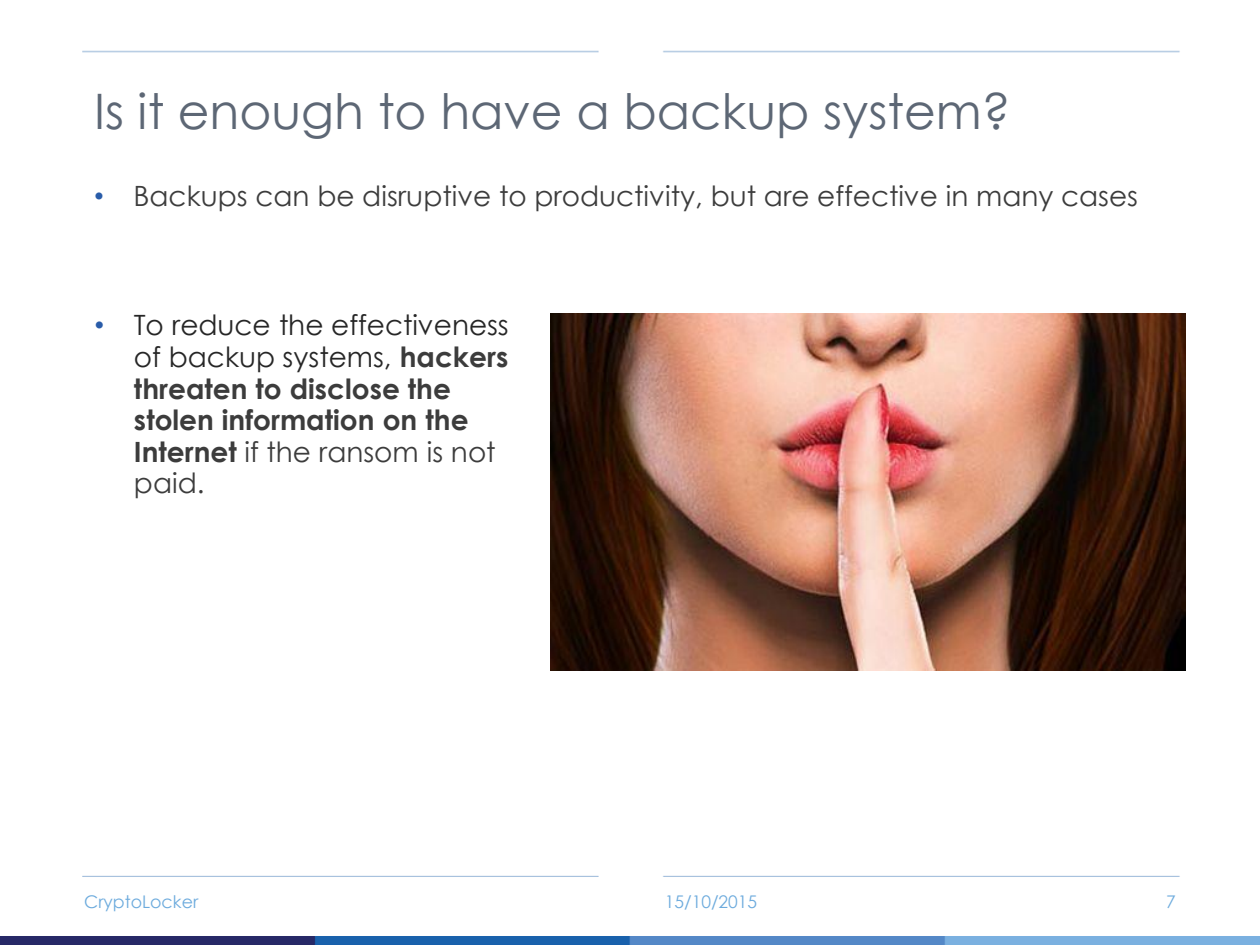
<style>
.page{position:relative;width:1260px;height:945px;background:#fff}
.page>*{position:absolute;margin:0;border:0;box-sizing:border-box;transform-origin:0 0}
.t1{font:49px "Century Gothic";color:#5d6775}
.t2{font:700 28px/31.5px "Century Gothic";color:#3c3c3c}
.t3{font:28px "Century Gothic";color:#3c3c3c}
.t4{font:17.5px "Century Gothic";color:#6dabdd}
.s1{font-family:"Arial";color:#295ca9}
.s2{font-family:"Arial";font-weight:400;color:#295ca9}
.s3{font-weight:400;color:#262626}
.s4{font-weight:400}
</style>
<div class="page">
<img style="left:0;top:50px;width:1260px;height:887px">
<img style="left:0;top:937px;width:1260px;height:8px">
<img style="left:551px;top:314px;width:635px;height:357px">
<h1 class="t1" style="left:94px;top:79px;width:918px">Is it enough to have a backup system?</h1>
<p class="t3" style="left:94px;top:178px;width:1046px"><span class="s1">•</span> Backups can be disruptive to productivity, but are effective in many cases</p>
<p class="t2" style="left:134px;top:308px;width:376px;text-indent:-39px"><span class="s2">•</span> <span class="s3">To reduce the effectiveness of backup systems,</span> hackers threaten to disclose the stolen information on the<br>Internet <span class="s4">if the ransom is not paid.</span></p>
<p class="t4" style="left:84px;top:890px;width:115px">CryptoLocker</p>
<p class="t4" style="left:665px;top:890px;width:94px">15/10/2015</p>
<p class="t4" style="left:1166px;top:890px;width:11px">7</p>
</div>
